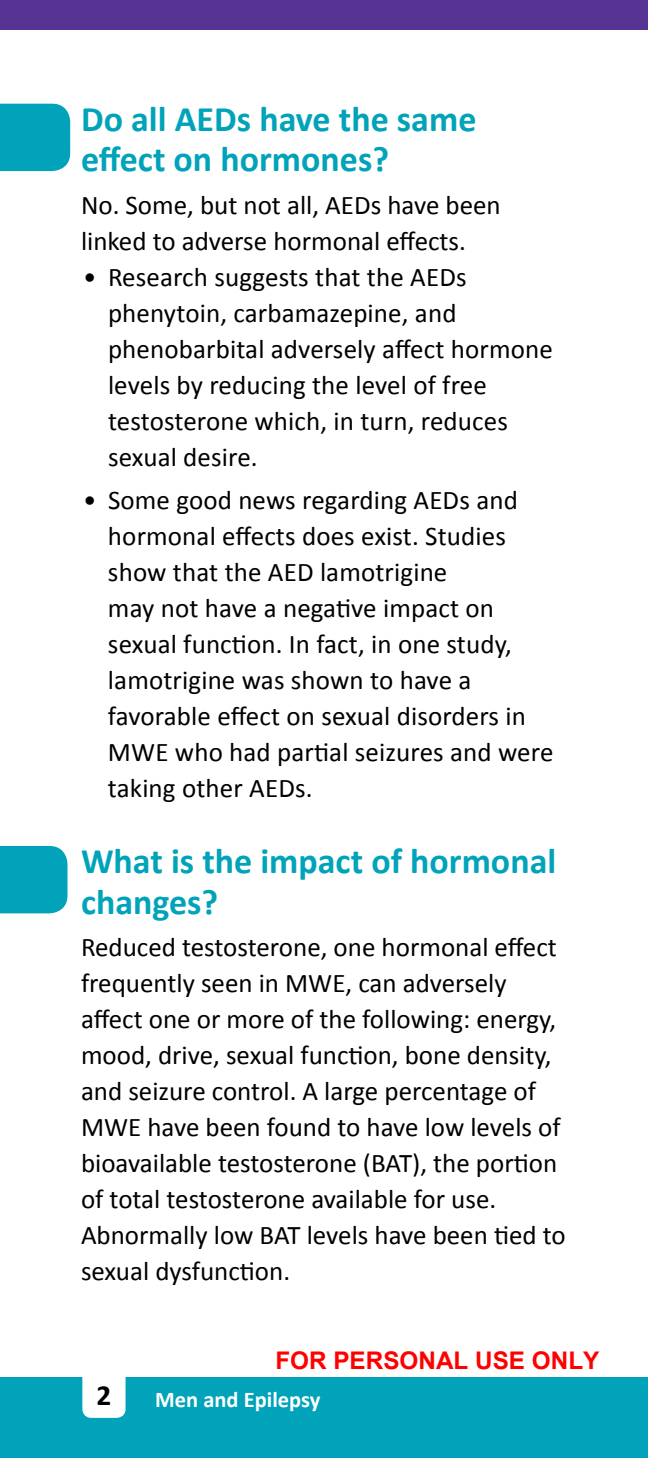
<style>
.page{position:relative;width:648px;height:1458px;background:#fff}
.page>*{position:absolute;margin:0;border:0;box-sizing:border-box;transform-origin:0 0}
.t1{font:700 36px/40.5px "Calibri";color:#00a3b9}
.t2{font:700 29.25px "Calibri";color:#000}
.t3{font:27px/36px "Calibri";color:#000}
.t4{font:700 24.3px "Arial";color:#f00}
.t5{font:700 22.5px "Calibri";color:#fff}
</style>
<div class="page">
<div style="left:0;top:1377px;width:648px;height:81px;background:#00a3b9"></div>
<div style="left:82px;top:1364px;width:44px;height:54px;background:#fff;border-radius:9px"></div>
<div style="left:0;top:0;width:648px;height:30px;background:#573393"></div>
<div style="left:0;top:104px;width:70px;height:67px;background:#00a3b9"></div>
<div style="left:0;top:846px;width:68px;height:67px;background:#00a3b9"></div>
<h1 class="t1" style="left:81px;top:97px;width:397px">Do all AEDs have the same effect on hormones?</h1>
<p class="t3" style="left:81px;top:186px;width:421px">No. Some, but not all, AEDs have been linked to adverse hormonal effects.</p>
<p class="t3" style="left:108px;top:258px;width:446px;text-indent:-25px">• Research suggests that the AEDs phenytoin, carbamazepine, and phenobarbital adversely affect hormone levels by reducing the level of free testosterone which, in turn, reduces sexual desire.</p>
<p class="t3" style="left:108px;top:480px;width:447px;text-indent:-25px">• Some good news regarding AEDs and hormonal effects does exist. Studies show that the AED lamotrigine<br>may not have a negative impact on sexual function. In fact, in one study, lamotrigine was shown to have a favorable effect on sexual disorders in MWE who had partial seizures and were taking other AEDs.</p>
<h1 class="t1" style="left:81px;top:839px;width:477px">What is the impact of hormonal changes?</h1>
<p class="t3" style="left:81px;top:928px;width:486px">Reduced testosterone, one hormonal effect frequently seen in MWE, can adversely affect one or more of the following: energy, mood, drive, sexual function, bone density, and seizure control. A large percentage of MWE have been found to have low levels of bioavailable testosterone (BAT), the portion of total testosterone available for use.<br>Abnormally low BAT levels have been tied to sexual dysfunction.</p>
<p class="t4" style="left:275px;top:1344px;width:326px">FOR PERSONAL USE ONLY</p>
<p class="t2" style="left:97px;top:1377px;width:16px">2</p>
<p class="t5" style="left:155px;top:1386px;width:167px">Men and Epilepsy</p>
</div>
